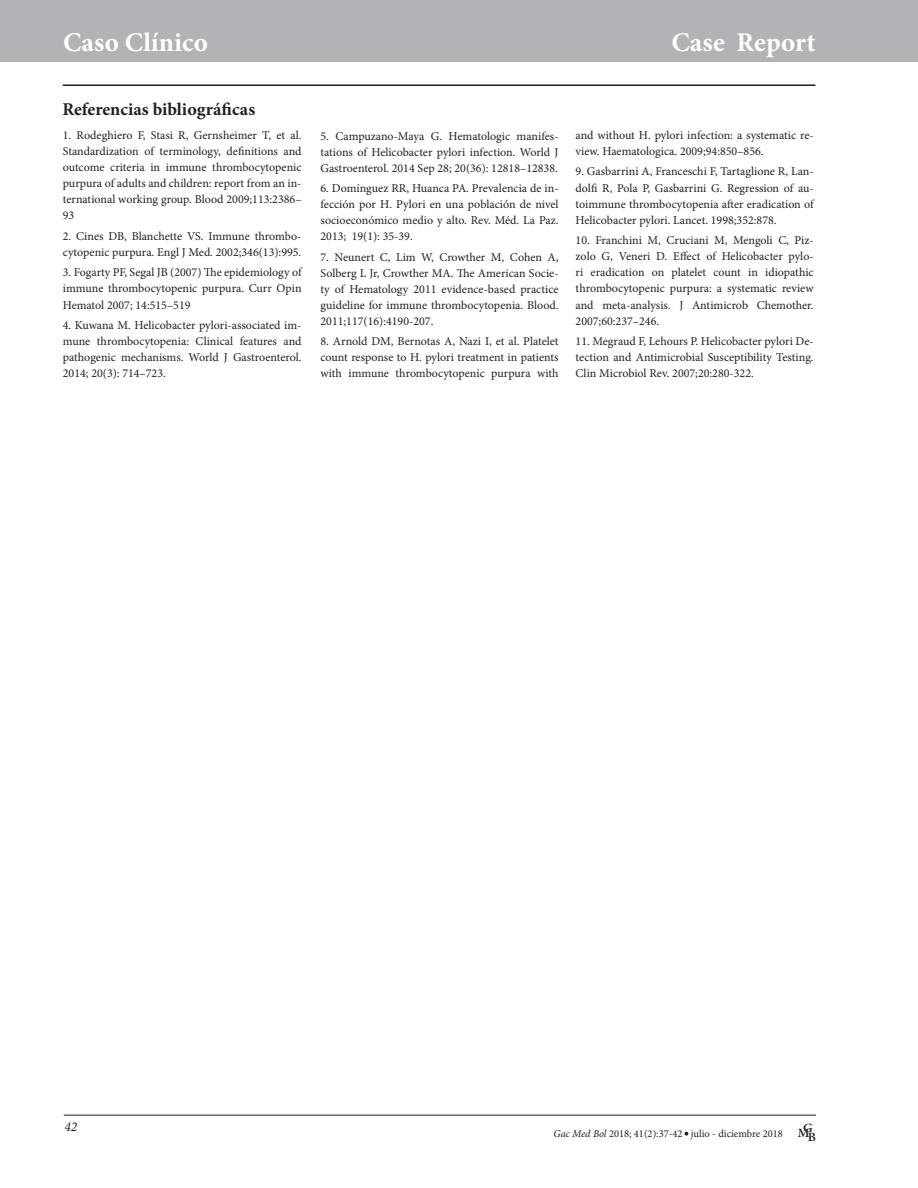
<style>
.page{position:relative;width:918px;height:1188px;background:#fff}
.page>*{position:absolute;margin:0;border:0;box-sizing:border-box;transform-origin:0 0}
.t1{font:700 27px "Minion Pro";letter-spacing:.005em;color:#fff}
.t2{font:700 18px "Minion Pro";color:#231f20}
.t3{font:italic 13.5px "Minion Pro";color:#231f20}
.t4{font:600 12.6px "Minion Pro";color:#231f20;scale:1.05 1}
.t5{font:12px/16px "Minion Pro";color:#231f20;text-align:justify}
.t6{font:10.5px "Minion Pro";color:#231f20}
.s1{font-style:italic}
</style>
<div class="page">
<div style="left:0;top:1px;width:918px;height:61px;background:#b2b3b7"></div>
<hr style="left:64px;top:1115px;width:752px;height:1px;background:#231f20">
<svg style="left:685px;top:1132px;width:3px;height:4px"></svg>
<hr style="left:63px;top:84px;width:752px;height:2px;background:#231f20">
<h1 class="t1" style="left:63px;top:23px;width:146px">Caso Clínico</h1>
<h1 class="t1" style="left:671px;top:23px;width:146px">Case Report</h1>
<p class="t2" style="left:62px;top:96px;width:194px">Referencias bibliográficas</p>
<p class="t5" style="left:63px;top:127px;width:240px">1. Rodeghiero F, Stasi R, Gernsheimer T, et al.<br>Standardization of terminology, definitions and outcome criteria in immune thrombocytopenic purpura of adults and children: report from an in&shy;ternational working group. Blood 2009;113:2386– 93</p>
<p class="t5" style="left:63px;top:228px;width:240px">2. Cines DB, Blanchette VS. Immune thrombo&shy;cytopenic purpura. Engl J Med. 2002;346(13):995.</p>
<p class="t5" style="left:63px;top:265px;width:240px">3. Fogarty PF, Segal JB (2007) The epidemiology of immune thrombocytopenic purpura. Curr Opin Hematol 2007; 14:515–519</p>
<p class="t5" style="left:63px;top:317px;width:240px">4. Kuwana M. Helicobacter pylori-associated im&shy;mune thrombocytopenia: Clinical features and pathogenic mechanisms. World J Gastroenterol.<br>2014; 20(3): 714–723.</p>
<p class="t5" style="left:321px;top:128px;width:240px">5. Campuzano-Maya G. Hematologic manifes&shy;tations of Helicobacter pylori infection. World J Gastroenterol. 2014 Sep 28; 20(36): 12818–12838.</p>
<p class="t5" style="left:321px;top:181px;width:240px">6. Domínguez RR, Huanca PA. Prevalencia de in&shy;fección por H. Pylori en una población de nivel socioeconómico medio y alto. Rev. Méd. La Paz.<br>2013; 19(1): 35-39.</p>
<p class="t5" style="left:321px;top:249px;width:240px">7. Neunert C, Lim W, Crowther M, Cohen A, Solberg L Jr, Crowther MA. The American Socie&shy;ty of Hematology 2011 evidence-based practice guideline for immune thrombocytopenia. Blood.<br>2011;117(16):4190-207.</p>
<p class="t5" style="left:321px;top:333px;width:240px">8. Arnold DM, Bernotas A, Nazi I, et al. Platelet count response to H. pylori treatment in patients with immune thrombocytopenic purpura with</p>
<p class="t5" style="left:576px;top:127px;width:240px">and without H. pylori infection: a systematic re&shy;view. Haematologica. 2009;94:850–856.</p>
<p class="t5" style="left:576px;top:164px;width:240px">9. Gasbarrini A, Franceschi F, Tartaglione R, Lan&shy;dolfi R, Pola P, Gasbarrini G. Regression of au&shy;toimmune thrombocytopenia after eradication of Helicobacter pylori. Lancet. 1998;352:878.</p>
<p class="t5" style="left:576px;top:232px;width:240px">10. Franchini M, Cruciani M, Mengoli C, Piz&shy;zolo G, Veneri D. Effect of Helicobacter pylo&shy;ri eradication on platelet count in idiopathic thrombocytopenic purpura: a systematic review and meta-analysis. J Antimicrob Chemother.<br>2007;60:237–246.</p>
<p class="t5" style="left:576px;top:333px;width:240px">11. Megraud F, Lehours P. Helicobacter pylori De&shy;tection and Antimicrobial Susceptibility Testing.<br>Clin Microbiol Rev. 2007;20:280-322.</p>
<p class="t3" style="left:64px;top:1118px;width:14px">42</p>
<p class="t4" style="left:798px;top:1122px;width:16px">MG</p>
<p class="t6" style="left:554px;top:1126px;width:231px"><span class="s1">Gac Med Bol</span> 2018; 41(2):37-42 julio - diciembre 2018</p>
<p class="t4" style="left:808px;top:1129px;width:9px">B</p>
</div>
